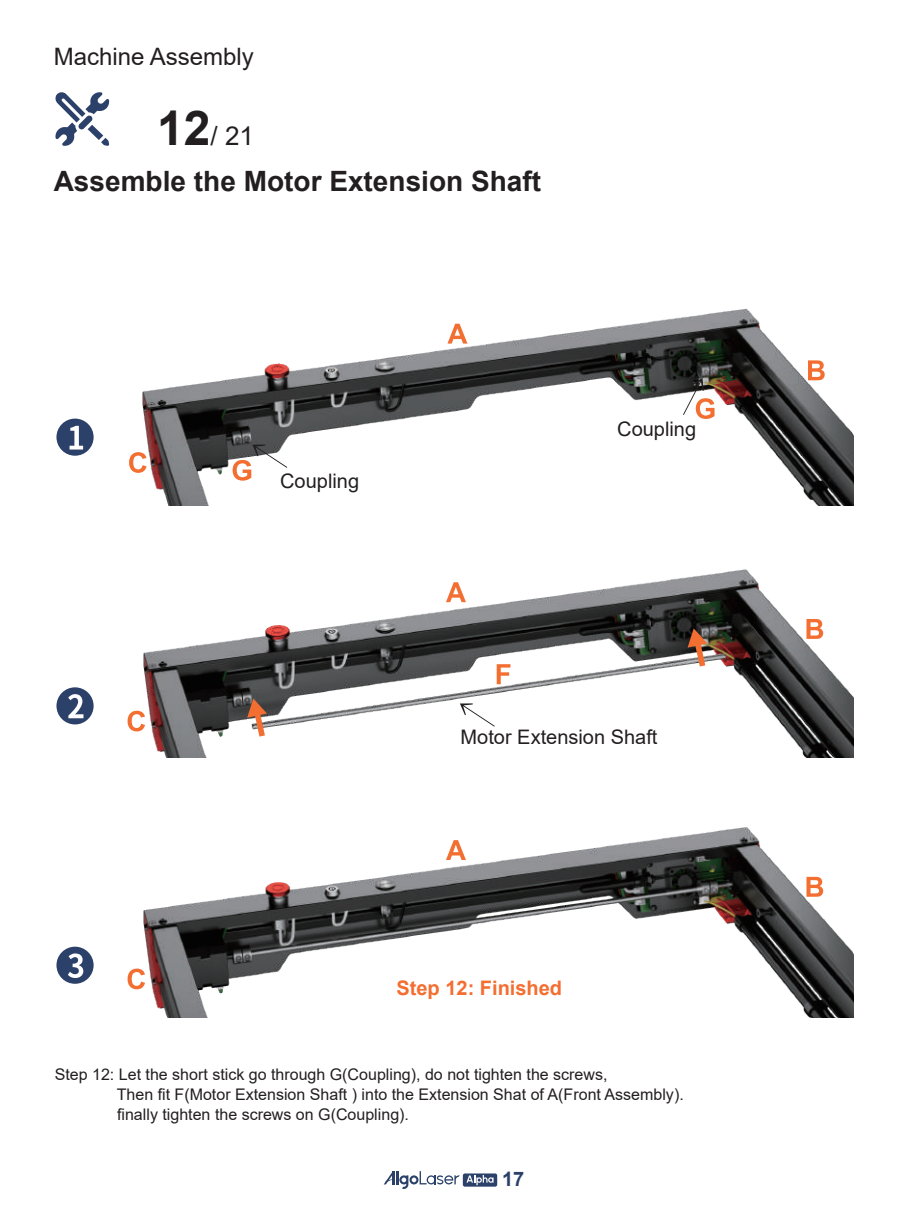
<style>
.page{position:relative;width:908px;height:1219px;background:#fff}
.page>*{position:absolute;margin:0;border:0;box-sizing:border-box;transform-origin:0 0}
.t1{font:700 28px "Arial";color:#231f20}
.t2{font:26px "Arial";color:#231f20}
.t3{font:24px "Arial";color:#231f20}
.t4{font:20px "Arial";color:#231f20}
.t5{font:700 20px "Arial";color:#f36e31}
.t6{font:700 20px "Arial";color:#2b4169}
.t7{font:16px/20px "Arial";color:#231f20}
.s1{font-weight:700;font-size:48px}
</style>
<div class="page">
<img style="left:144px;top:827px;width:708px;height:191px">
<img style="left:143px;top:308px;width:710px;height:198px">
<svg style="left:447px;top:324px;width:20px;height:20px"></svg>
<svg style="left:807px;top:360px;width:17px;height:20px"></svg>
<svg style="left:129px;top:452px;width:17px;height:21px"></svg>
<svg style="left:446px;top:840px;width:20px;height:20px"></svg>
<svg style="left:806px;top:877px;width:16px;height:20px"></svg>
<svg style="left:127px;top:969px;width:18px;height:20px"></svg>
<div style="left:56px;top:419px;width:38px;height:37px;background:#2b4169;border-radius:50%"></div>
<svg style="left:70px;top:426px;width:13px;height:23px"></svg>
<div style="left:56px;top:947px;width:38px;height:37px;background:#2b4169;border-radius:50%"></div>
<svg style="left:68px;top:953px;width:15px;height:25px"></svg>
<svg style="left:232px;top:445px;width:55px;height:36px"></svg>
<svg style="left:682px;top:378px;width:32px;height:41px"></svg>
<img style="left:144px;top:569px;width:709px;height:188px">
<svg style="left:446px;top:582px;width:20px;height:20px"></svg>
<svg style="left:806px;top:619px;width:16px;height:20px"></svg>
<svg style="left:127px;top:711px;width:18px;height:20px"></svg>
<div style="left:56px;top:687px;width:38px;height:37px;background:#2b4169;border-radius:50%"></div>
<svg style="left:68px;top:694px;width:15px;height:24px"></svg>
<svg style="left:496px;top:664px;width:14px;height:20px"></svg>
<svg style="left:459px;top:703px;width:35px;height:24px"></svg>
<svg style="left:247px;top:698px;width:20px;height:39px"></svg>
<svg style="left:687px;top:628px;width:20px;height:38px"></svg>
<svg style="left:383px;top:1171px;width:76px;height:18px"></svg>
<div style="left:462px;top:1173px;width:35px;height:14px;background:#2b4169;border-radius:2px"></div>
<svg style="left:466px;top:1175px;width:27px;height:10px"></svg>
<svg style="left:55px;top:92px;width:54px;height:54px"></svg>
<h3 class="t3" style="left:54px;top:40px;width:202px">Machine Assembly</h3>
<h2 class="t2" style="left:157px;top:118px;width:98px"><span class="s1">12</span>/ 21</h2>
<h1 class="t1" style="left:54px;top:162px;width:488px">Assemble the Motor Extension Shaft</h1>
<p class="t4" style="left:280px;top:467px;width:80px">Coupling</p>
<p class="t4" style="left:617px;top:415px;width:80px">Coupling</p>
<p class="t4" style="left:460px;top:723px;width:198px">Motor Extension Shaft</p>
<p class="t5" style="left:396px;top:974px;width:167px">Step 12: Finished</p>
<p class="t7" style="left:117px;top:1064px;width:568px;text-indent:-62px">Step 12: Let the short stick go through G(Coupling), do not tighten the screws,<br>Then fit F(Motor Extension Shaft ) into the Extension Shat of A(Front Assembly). finally tighten the screws on G(Coupling).</p>
<p class="t6" style="left:502px;top:1165px;width:24px">17</p>
</div>
